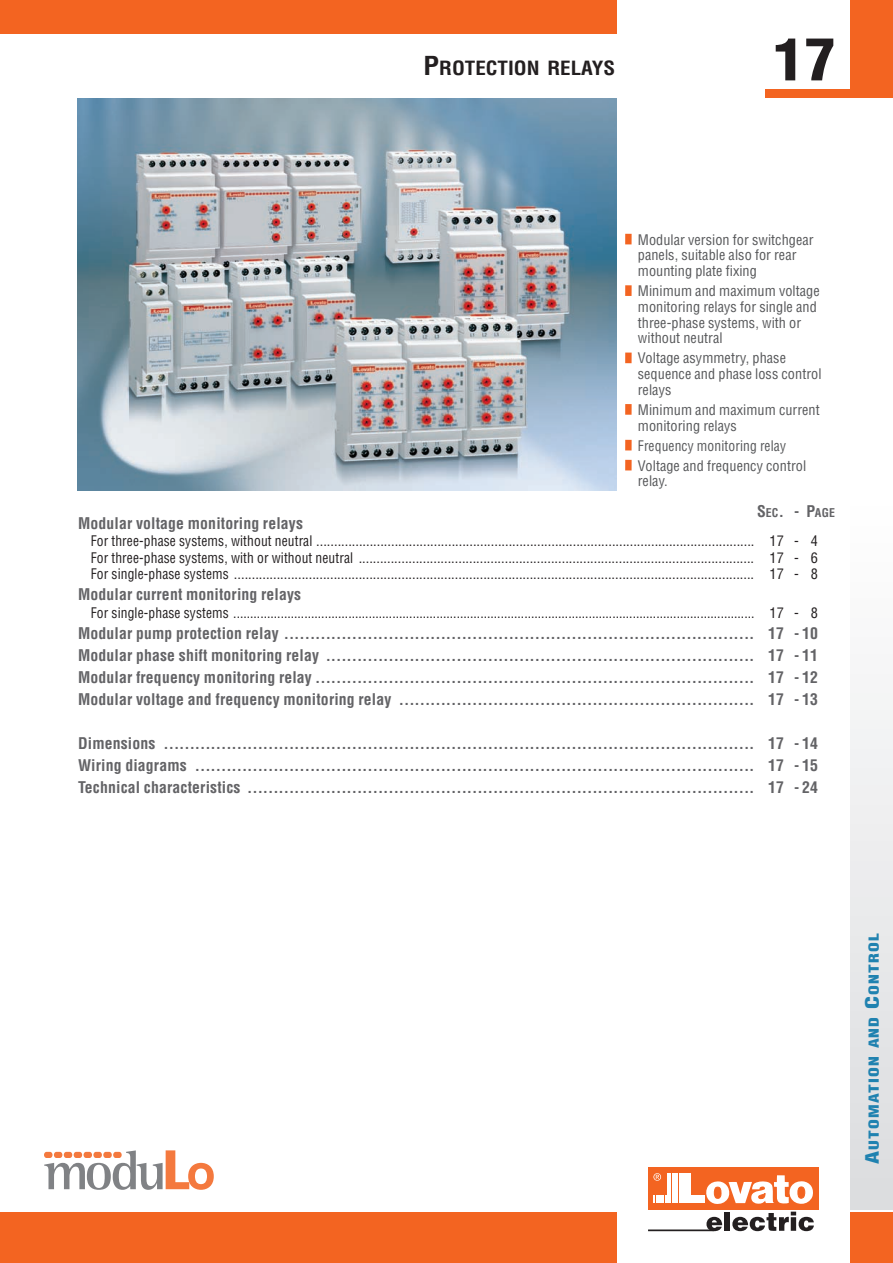
<style>
.page{position:relative;width:893px;height:1263px;background:#fff}
.page>*{position:absolute;margin:0;border:0;box-sizing:border-box;transform-origin:0 0}
.t1{font:900 condensed 57px "Helvetica";color:#231f20;scale:1.1 1}
.t2{font:700 condensed 19.2px "Helvetica";color:#231f20;scale:1.1 1}
.t3{font:700 condensed 15.75px/22px "Helvetica";letter-spacing:.01em;color:#636366;text-align:justify}
.t4{font:condensed 14.25px/16.5px "Helvetica";letter-spacing:.01em;color:#231f20;text-align:justify;scale:.95 1}
.t5{font:condensed 14.25px/15.8px "Helvetica";letter-spacing:.005em;color:#57585a}
.t6{font:condensed 14.25px/20px "Helvetica";letter-spacing:.005em;color:#57585a;scale:.95 1}
.t7{font:900 condensed 13.5px "Helvetica";letter-spacing:.065em;color:#2082b0;scale:1.3 1}
.t8{font:700 condensed 11.85px "Helvetica";color:#636366}
.s1{font-size:25.5px}
.s2{font-size:15.75px}
.s3{font-size:18px}
</style>
<div class="page">
<div style="left:850px;top:502px;width:43px;height:708px;background:linear-gradient(to bottom,#fefefe,#dbdcde)"></div>
<div style="left:625px;top:234px;width:7px;height:10px;background:#f36421"></div>
<div style="left:625px;top:285px;width:7px;height:11px;background:#f36421"></div>
<div style="left:625px;top:353px;width:7px;height:10px;background:#f36421"></div>
<div style="left:625px;top:404px;width:7px;height:11px;background:#f36421"></div>
<div style="left:625px;top:440px;width:7px;height:10px;background:#f36421"></div>
<div style="left:625px;top:460px;width:7px;height:10px;background:#f36421"></div>
<div style="left:0;top:0;width:617px;height:34px;background:#f36421"></div>
<div style="left:0;top:1212px;width:617px;height:51px;background:#f36421"></div>
<div style="left:850px;top:0;width:43px;height:98px;background:#f36421"></div>
<div style="left:850px;top:1212px;width:43px;height:51px;background:#f36421"></div>
<img style="left:78px;top:99px;width:539px;height:391px">
<div style="left:765px;top:89px;width:96px;height:9px;background:#f36421"></div>
<div style="left:648px;top:1167px;width:171px;height:42px;background:#f36421"></div>
<svg style="left:654px;top:1196px;width:12px;height:7px"></svg>
<hr style="left:667px;top:1173px;width:2px;height:30px;background:#fff">
<hr style="left:670px;top:1173px;width:1px;height:30px;background:#fff">
<hr style="left:672px;top:1173px;width:1px;height:30px;background:#fff">
<hr style="left:674px;top:1173px;width:2px;height:30px;background:#fff">
<hr style="left:677px;top:1173px;width:1px;height:30px;background:#fff">
<div style="left:679px;top:1173px;width:12px;height:30px;background:#fff"></div>
<div style="left:679px;top:1196px;width:26px;height:7px;background:#fff"></div>
<svg style="left:653px;top:1173px;width:8px;height:8px"></svg>
<svg style="left:706px;top:1175px;width:107px;height:29px"></svg>
<svg style="left:706px;top:1217px;width:16px;height:14px"></svg>
<div style="left:725px;top:1212px;width:5px;height:19px;background:#231f20"></div>
<svg style="left:732px;top:1211px;width:82px;height:20px"></svg>
<hr style="left:648px;top:1229px;width:66px;height:2px;background:#231f20">
<svg style="left:44px;top:1150px;width:170px;height:40px"></svg>
<div style="left:44px;top:1152px;width:8px;height:6px;background:#f4793e;border-radius:3px"></div>
<div style="left:54px;top:1152px;width:8px;height:6px;background:#f4793e;border-radius:3px"></div>
<div style="left:64px;top:1152px;width:8px;height:6px;background:#f4793e;border-radius:3px"></div>
<div style="left:74px;top:1152px;width:8px;height:6px;background:#f4793e;border-radius:3px"></div>
<div style="left:84px;top:1152px;width:8px;height:6px;background:#f4793e;border-radius:3px"></div>
<div style="left:93px;top:1152px;width:9px;height:6px;background:#f4793e;border-radius:3px"></div>
<div style="left:103px;top:1152px;width:9px;height:6px;background:#f4793e;border-radius:3px"></div>
<div style="left:113px;top:1152px;width:9px;height:6px;background:#f4793e;border-radius:3px"></div>
<p class="t2" style="left:424px;top:57px;width:176px"><span class="s1">P</span>ROTECTION RELAYS</p>
<h1 class="t1" style="left:773px;top:27px;width:59px">17</h1>
<p class="t5" style="left:638px;top:232px;width:177px">Modular version for switchgear panels, suitable also for rear mounting plate fixing</p>
<p class="t5" style="left:638px;top:283px;width:183px">Minimum and maximum voltage monitoring relays for single and three-phase systems, with or without neutral</p>
<p class="t5" style="left:638px;top:350px;width:185px">Voltage asymmetry, phase sequence and phase loss control relays</p>
<p class="t5" style="left:638px;top:402px;width:183px">Minimum and maximum current monitoring relays</p>
<p class="t6" style="left:638px;top:436px;width:179px">Frequency monitoring relay<br>Voltage and frequency control</p>
<p class="t5" style="left:638px;top:473px;width:32px">relay.</p>
<p class="t8" style="left:757px;top:506px;width:79px"><span class="s2">S</span>EC<span class="s2">. - P</span>AGE</p>
<p class="t3" style="left:78px;top:512px;width:227px">Modular voltage monitoring relays</p>
<p class="t4" style="left:91px;top:533px;width:767px">For three-phase systems, without neutral ........................................................................................................................... 17 - 4<br>For three-phase systems, with or without neutral ............................................................................................................... 17 - 6<br>For single-phase systems .................................................................................................................................................. 17 - 8</p>
<p class="t3" style="left:78px;top:584px;width:225px">Modular current monitoring relays</p>
<p class="t4" style="left:91px;top:605px;width:767px">For single-phase systems .......................................................................................................................................................... 17 - 8</p>
<p class="t3" style="left:78px;top:622px;width:741px">Modular pump protection relay .......................................................................................... 17 - 10<br>Modular phase shift monitoring relay .................................................................................. 17 - 11<br>Modular frequency monitoring relay .................................................................................... 17 - 12<br>Modular voltage and frequency monitoring relay .................................................................... 17 - 13</p>
<p class="t3" style="left:78px;top:732px;width:741px">Dimensions ................................................................................................................. 17 - 14<br>Wiring diagrams ........................................................................................................... 17 - 15<br>Technical characteristics ................................................................................................. 17 - 24</p>
<p class="t7" style="left:866px;top:1164px;width:179px;rotate:-90deg"><span class="s3">A</span>UTOMATION AND <span class="s3">C</span>ONTROL</p>
</div>
